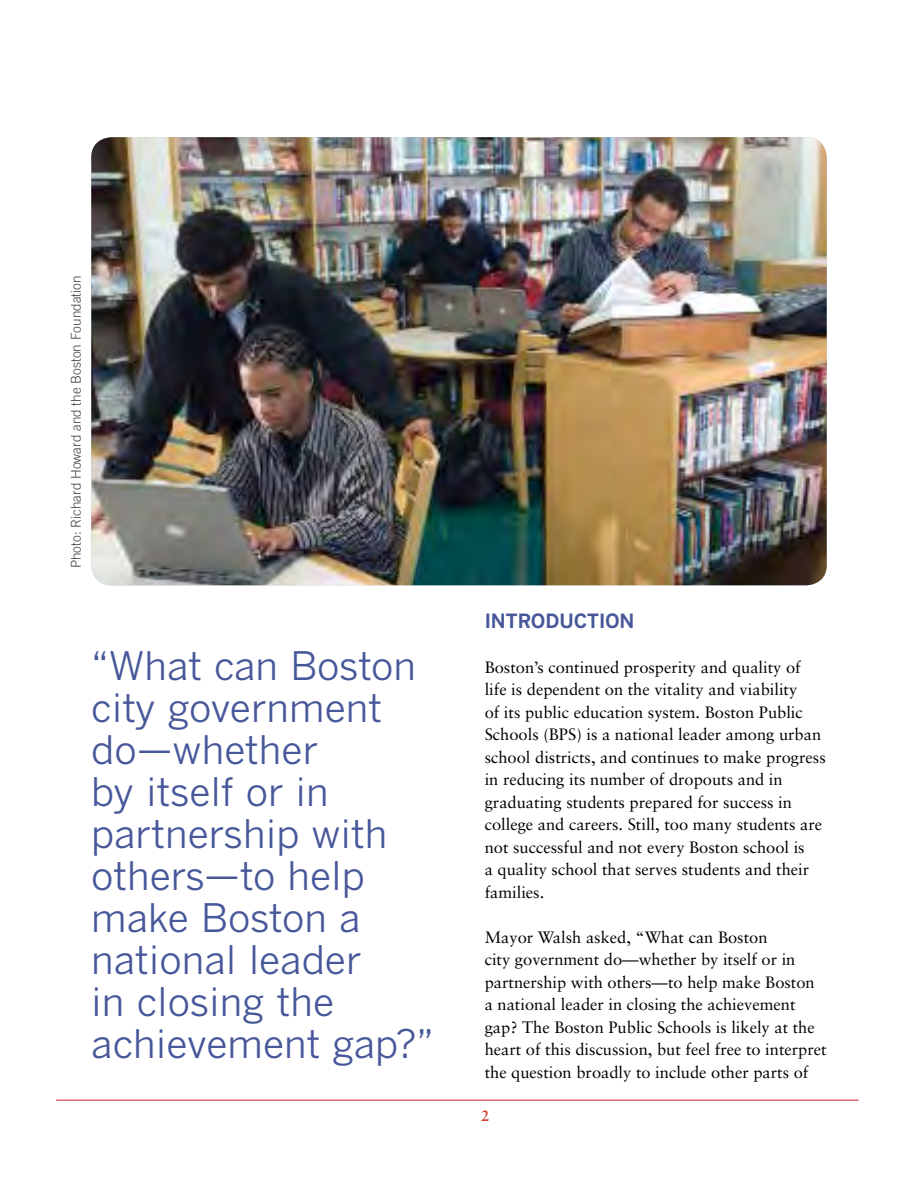
<style>
.page{position:relative;width:918px;height:1188px;background:#fff}
.page>*{position:absolute;margin:0;border:0;box-sizing:border-box;transform-origin:0 0}
.t1{font:39px/42px "Benton Gothic";color:#47579a}
.t2{font:700 19.5px "Benton Gothic";letter-spacing:-.01em;color:#47579a}
.t3{font:16.5px/22.5px "Sabon";color:#000}
.t4{font:700 15px "Sabon";color:#d63b2c}
.t5{font:300 13.5px "Trade Gothic";color:#414042}
</style>
<div class="page">
<hr style="left:56px;top:1100px;width:803px;height:1px;background:#d31a21">
<img style="left:91px;top:137px;width:736px;height:448px">
<p class="t5" style="left:68px;top:568px;width:294px;rotate:-90deg">Photo: Richard Howard and the Boston Foundation</p>
<h1 class="t1" style="left:91px;top:645px;width:344px">“What can Boston city government do—whether<br>by itself or in partnership with others—to help make Boston a national leader<br>in closing the achievement gap?”</h1>
<p class="t2" style="left:485px;top:609px;width:151px">INTRODUCTION</p>
<p class="t3" style="left:485px;top:656px;width:343px">Boston’s continued prosperity and quality of life is dependent on the vitality and viability<br>of its public education system. Boston Public Schools (BPS) is a national leader among urban school districts, and continues to make progress in reducing its number of dropouts and in graduating students prepared for success in college and careers. Still, too many students are not successful and not every Boston school is<br>a quality school that serves students and their families.</p>
<p class="t3" style="left:485px;top:926px;width:343px">Mayor Walsh asked, “What can Boston<br>city government do—whether by itself or in partnership with others—to help make Boston a national leader in closing the achievement gap? The Boston Public Schools is likely at the heart of this discussion, but feel free to interpret the question broadly to include other parts of</p>
<p class="t4" style="left:481px;top:1107px;width:10px">2</p>
</div>
